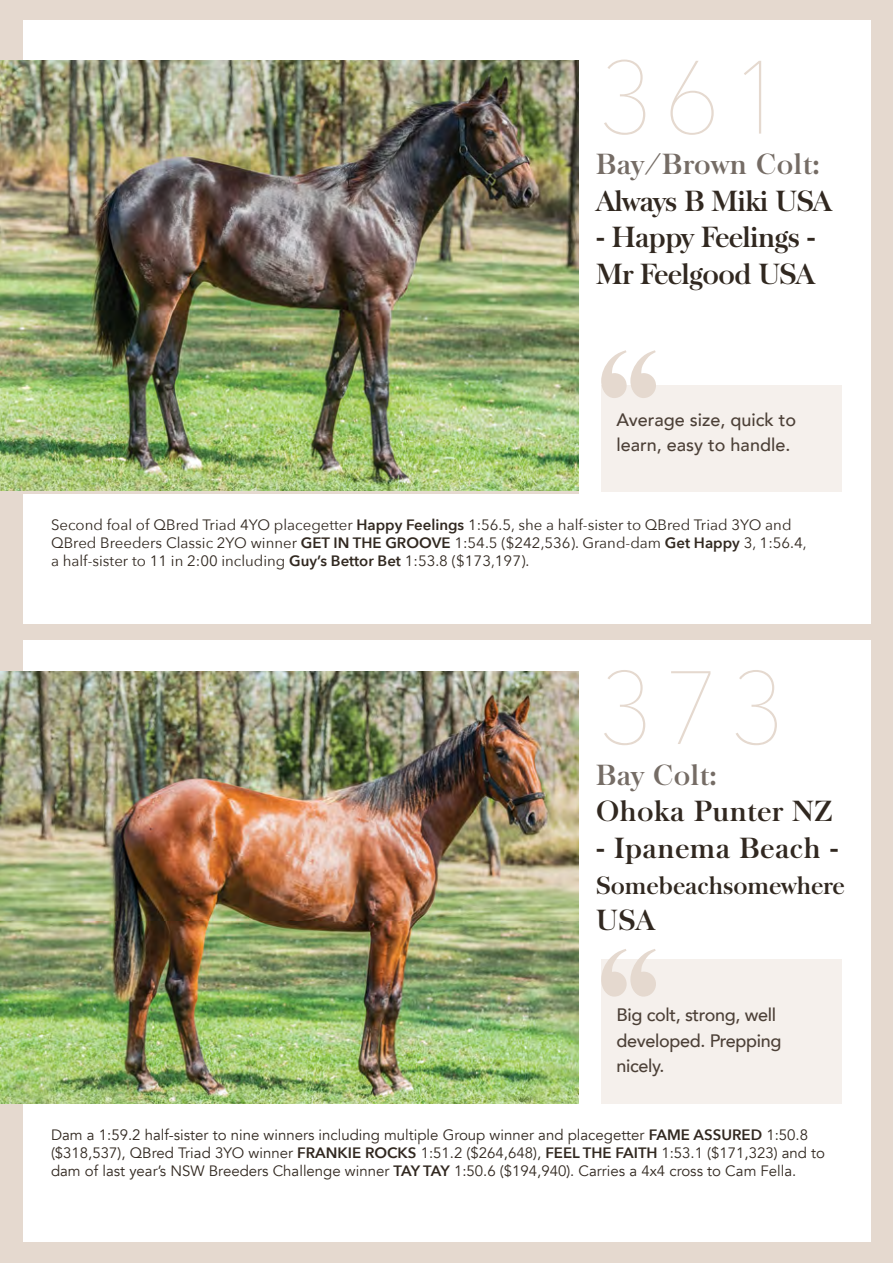
<style>
.page{position:relative;width:893px;height:1263px;background:#e5d9cf}
.page>*{position:absolute;margin:0;border:0;box-sizing:border-box;transform-origin:0 0}
.t1{font:700 155.25px "Baskerville Serial";color:#e5d9cf}
.t2{font:200 102.75px "Avenir Next";letter-spacing:.08em;color:#e5d9cf}
.t3{font:700 28.05px/36.5px "Baskerville Serial";letter-spacing:-.02em;color:#312820}
.t4{font:700 28.05px "Baskerville Serial";letter-spacing:.02em;color:#312820}
.t5{font:700 28.05px "Baskerville Serial";letter-spacing:.02em;color:#756c65}
.t6{font:700 24px "Baskerville Serial";color:#312820}
.t7{font:500 18px/25.5px "Avenir";letter-spacing:-.02em;color:#4c4037}
.t8{font:500 18px/25.5px "Avenir";color:#4c4037}
.t9{font:15px/18px "Avenir";color:#312820}
.t10{font:15px/18px "Avenir Next";color:#312820}
.s1{font-weight:600}
.s2{font-family:"Avenir Next";font-weight:600}
</style>
<div class="page">
<div style="left:23px;top:20px;width:847px;height:604px;background:#fff"></div>
<div style="left:23px;top:641px;width:847px;height:601px;background:#fff"></div>
<div style="left:601px;top:385px;width:241px;height:107px;background:#f5f0ec"></div>
<div style="left:601px;top:959px;width:241px;height:145px;background:#f5f0ec"></div>
<img style="left:0;top:61px;width:578px;height:430px">
<img style="left:0;top:671px;width:578px;height:433px">
<h2 class="t2" style="left:597px;top:11px;width:191px">361</h2>
<h3 class="t5" style="left:596px;top:147px;width:225px">Bay/Brown Colt:</h3>
<h3 class="t3" style="left:596px;top:183px;width:237px">Always B Miki USA</h3>
<h3 class="t3" style="left:596px;top:220px;width:221px">- Happy Feelings -<br>Mr Feelgood USA</h3>
<h1 class="t1" style="left:597px;top:314px;width:65px">“</h1>
<p class="t8" style="left:617px;top:406px;width:181px">Average size, quick to learn, easy to handle.</p>
<p class="t10" style="left:51px;top:515px;width:757px">Second foal of QBred Triad 4YO placegetter <span class="s1">Happy Feelings</span> 1:56.5, she a half-sister to QBred Triad 3YO and<br>QBred Breeders Classic 2YO winner <span class="s1">GET IN THE GROOVE</span> 1:54.5 ($242,536). Grand-dam <span class="s1">Get Happy</span> 3, 1:56.4, a half-sister to 11 in 2:00 including <span class="s1">Guy’s Bettor Bet</span> 1:53.8 ($173,197).</p>
<h2 class="t2" style="left:597px;top:621px;width:191px">373</h2>
<h3 class="t5" style="left:596px;top:757px;width:122px">Bay Colt:</h3>
<h3 class="t4" style="left:596px;top:794px;width:237px">Ohoka Punter NZ</h3>
<h3 class="t4" style="left:596px;top:830px;width:244px">- Ipanema Beach -</h3>
<h3 class="t6" style="left:596px;top:871px;width:250px">Somebeachsomewhere</h3>
<h3 class="t3" style="left:596px;top:903px;width:60px">USA</h3>
<h1 class="t1" style="left:597px;top:912px;width:65px">“</h1>
<p class="t7" style="left:617px;top:1001px;width:166px">Big colt, strong, well developed. Prepping nicely.</p>
<p class="t9" style="left:51px;top:1126px;width:776px">Dam a 1:59.2 half-sister to nine winners including multiple Group winner and placegetter <span class="s2">FAME ASSURED</span> 1:50.8 ($318,537), QBred Triad 3YO winner <span class="s2">FRANKIE ROCKS</span> 1:51.2 ($264,648), <span class="s2">FEEL THE FAITH</span> 1:53.1 ($171,323) and to dam of last year’s NSW Breeders Challenge winner <span class="s2">TAY TAY</span> 1:50.6 ($194,940). Carries a 4x4 cross to Cam Fella.</p>
</div>
